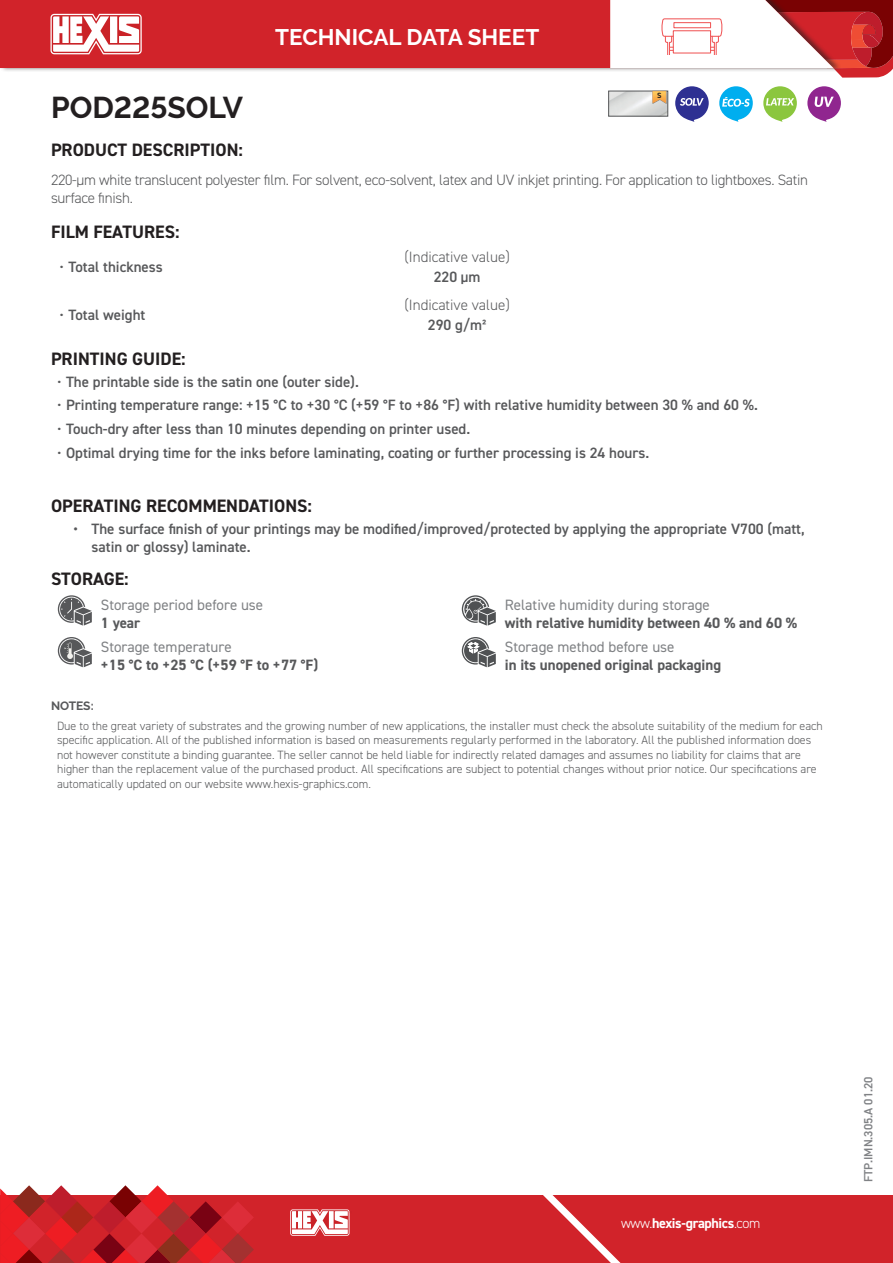
<style>
.page{position:relative;width:893px;height:1263px;background:#fff}
.page>*{position:absolute;margin:0;border:0;box-sizing:border-box;transform-origin:0 0}
.t1{font:700 30px "Raleway";color:#231f20}
.t2{font:700 22.5px "Raleway";color:#fff}
.t3{font:700 18px "DIN2014";color:#231f20}
.t4{font:600 15px/18px "DIN2014";color:#57585a}
.t5{font:300 15px/18px "DIN2014";letter-spacing:-.02em;color:#57585a}
.t6{font:700 15px "DIN2014";color:#57585a}
.t7{font:15px "DIN2014";color:#808285}
.t8{font:300 15px "DIN2014";color:#57585a}
.t9{font:700 14.1px "DIN2014";letter-spacing:-.025em;color:#fff}
.t10{font:300 12px/14.4px "DIN2014";color:#57585a}
.t11{font:600 12px "DIN2014";color:#808285}
.t12{font:700 12px "Raleway";letter-spacing:-.01em;color:#57585a}
.t13{font:700 7.65px "DIN2014";color:#231f20}
.s1{font-weight:400}
.s2{font-weight:300}
</style>
<div class="page">
<div style="left:0;top:0;width:841px;height:73px;background:#231f20;opacity:.6"></div>
<div style="left:0;top:0;width:610px;height:68px;background:#d1232a"></div>
<div style="left:0;top:1195px;width:893px;height:68px;background:#d1232a"></div>
<svg style="left:543px;top:1195px;width:78px;height:68px"></svg>
<svg style="left:50px;top:14px;width:95px;height:40px"></svg>
<svg style="left:290px;top:1209px;width:60px;height:27px;background:#edb5b6"></svg>
<svg style="left:0;top:1185px;width:254px;height:78px"></svg>
<svg style="left:610px;top:0;width:283px;height:78px"></svg>
<img style="left:610px;top:93px;width:56px;height:21px">
<div style="left:608px;top:91px;width:60px;height:25px;border:1px solid #57585a"></div>
<svg style="left:653px;top:91px;width:13px;height:13px"></svg>
<svg style="left:675px;top:86px;width:34px;height:36px"></svg>
<svg style="left:719px;top:86px;width:34px;height:36px"></svg>
<svg style="left:763px;top:86px;width:34px;height:36px"></svg>
<svg style="left:807px;top:86px;width:34px;height:36px"></svg>
<svg style="left:58px;top:595px;width:34px;height:31px"></svg>
<svg style="left:58px;top:637px;width:34px;height:30px"></svg>
<svg style="left:462px;top:595px;width:34px;height:31px"></svg>
<svg style="left:462px;top:637px;width:34px;height:30px"></svg>
<h1 class="t1" style="left:51px;top:90px;width:193px">POD225SOLV</h1>
<h2 class="t2" style="left:275px;top:24px;width:265px">TECHNICAL DATA SHEET</h2>
<p class="t13" style="left:657px;top:90px;width:6px">S</p>
<h3 class="t3" style="left:51px;top:138px;width:193px">PRODUCT DESCRIPTION:</h3>
<p class="t5" style="left:51px;top:170px;width:759px">220-µm white translucent polyester film. For solvent, eco-solvent, latex and UV inkjet printing. For application to lightboxes. Satin surface finish.</p>
<h3 class="t3" style="left:51px;top:220px;width:130px">FILM FEATURES:</h3>
<p class="t4" style="left:60px;top:257px;width:105px"><span class="s1">•</span> Total thickness</p>
<p class="t8" style="left:404px;top:248px;width:107px">(Indicative value)</p>
<p class="t4" style="left:434px;top:267px;width:48px">220 µm</p>
<p class="t4" style="left:60px;top:305px;width:87px"><span class="s1">•</span> Total weight</p>
<p class="t8" style="left:404px;top:296px;width:107px">(Indicative value)</p>
<p class="t4" style="left:428px;top:315px;width:60px">290 g/m²</p>
<h3 class="t3" style="left:51px;top:347px;width:136px">PRINTING GUIDE:</h3>
<p class="t4" style="left:57px;top:372px;width:303px"><span class="s1">•</span> The printable side is the satin one (outer side).</p>
<p class="t4" style="left:57px;top:396px;width:702px"><span class="s1">•</span> Printing temperature range: +15 °C to +30 °C (+59 °F to +86 °F) with relative humidity between 30 % and 60 %.</p>
<p class="t4" style="left:57px;top:420px;width:415px"><span class="s1">•</span> Touch-dry after less than 10 minutes depending on printer used.</p>
<p class="t4" style="left:57px;top:443px;width:594px"><span class="s1">•</span> Optimal drying time for the inks before laminating, coating or further processing is 24 hours.</p>
<h3 class="t3" style="left:51px;top:494px;width:262px">OPERATING RECOMMENDATIONS:</h3>
<p class="t4" style="left:92px;top:520px;width:715px;text-indent:-18px">• The surface finish of your printings may be modified/improved/protected by applying the appropriate V700 (matt, satin or glossy) laminate.</p>
<h3 class="t3" style="left:51px;top:567px;width:79px">STORAGE:</h3>
<p class="t7" style="left:101px;top:596px;width:164px">Storage period before use</p>
<p class="t6" style="left:101px;top:613px;width:41px">1 year</p>
<p class="t7" style="left:101px;top:638px;width:132px">Storage temperature</p>
<p class="t6" style="left:101px;top:655px;width:219px">+15 °C to +25 °C (+59 °F to +77 °F)</p>
<p class="t7" style="left:505px;top:596px;width:207px">Relative humidity during storage</p>
<p class="t6" style="left:505px;top:613px;width:294px">with relative humidity between 40 % and 60 %</p>
<p class="t7" style="left:505px;top:638px;width:171px">Storage method before use</p>
<p class="t6" style="left:505px;top:655px;width:218px">in its unopened original packaging</p>
<p class="t12" style="left:51px;top:699px;width:44px">NOTES:</p>
<p class="t10" style="left:57px;top:719px;width:767px">Due to the great variety of substrates and the growing number of new applications, the installer must check the absolute suitability of the medium for each specific application. All of the published information is based on measurements regularly performed in the laboratory. All the published information does not however constitute a binding guarantee. The seller cannot be held liable for indirectly related damages and assumes no liability for claims that are higher than the replacement value of the purchased product. All specifications are subject to potential changes without prior notice. Our specifications are automatically updated on our website www.hexis-graphics.com.</p>
<p class="t9" style="left:621px;top:1214px;width:141px"><span class="s2">www.</span>hexis-graphics<span class="s2">.com</span></p>
<p class="t11" style="left:860px;top:1182px;width:107px;rotate:-90deg">FTP.IMN.305.A 01.20</p>
</div>
